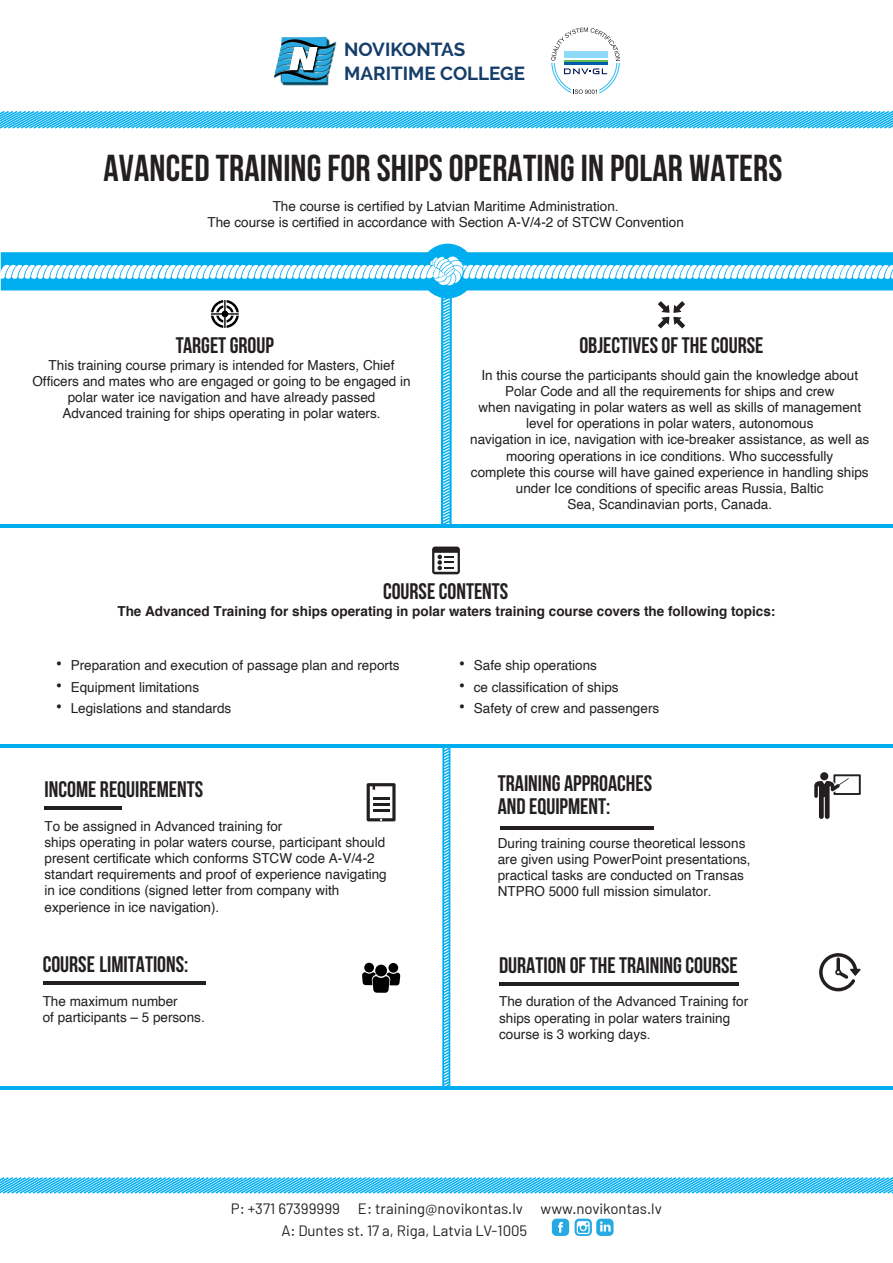
<style>
.page{position:relative;width:893px;height:1263px;background:#fff}
.page>*{position:absolute;margin:0;border:0;box-sizing:border-box;transform-origin:0 0}
.t1{font:700 37.5px "Bebas Neue";letter-spacing:.005em;color:#231f20}
.t2{font:700 22.5px/22.5px "Bebas Neue";color:#231f20}
.t3{font:700 18.9px/24.3px "Raleway";color:#153e6a}
.t4{font:15px/22.5px "Barlow";color:#231f20}
.t5{font:13.8px/16.2px "Helvetica";color:#231f20}
.t6{font:700 13.8px "Helvetica";color:#231f20}
.s1{font-size:18.3px}
</style>
<div class="page">
<svg style="left:367px;top:783px;width:29px;height:38px"></svg>
<svg style="left:819px;top:953px;width:42px;height:38px"></svg>
<hr style="left:442px;top:746px;width:2px;height:342px;background:#00adee">
<svg style="left:444px;top:748px;width:6px;height:338px;background:#54c7f3"></svg>
<hr style="left:44px;top:807px;width:77px;height:3px;background:#231f20">
<hr style="left:44px;top:981px;width:162px;height:4px;background:#231f20">
<hr style="left:500px;top:982px;width:239px;height:3px;background:#231f20">
<svg style="left:432px;top:546px;width:28px;height:28px"></svg>
<hr style="left:0;top:524px;width:893px;height:3px;background:#00adee">
<hr style="left:0;top:745px;width:893px;height:3px;background:#00adee">
<hr style="left:0;top:1086px;width:893px;height:4px;background:#00adee">
<svg style="left:0;top:1177px;width:893px;height:17px;background:#5dcaf3"></svg>
<div style="left:420px;top:244px;width:55px;height:54px;background:#00adee;border-radius:50%"></div>
<div style="left:1px;top:252px;width:892px;height:38px;background:#00adee"></div>
<svg style="left:0;top:256px;width:893px;height:268px"></svg>
<svg style="left:0;top:111px;width:893px;height:18px;background:#55c8f3"></svg>
<svg style="left:575px;top:1218px;width:17px;height:18px"></svg>
<svg style="left:577px;top:1221px;width:13px;height:13px"></svg>
<div style="left:552px;top:1218px;width:17px;height:18px;background:#26aae1;border-radius:5px"></div>
<svg style="left:558px;top:1222px;width:5px;height:10px"></svg>
<div style="left:596px;top:1218px;width:18px;height:18px;background:#26aae1;border-radius:5px"></div>
<svg style="left:600px;top:1221px;width:11px;height:10px"></svg>
<svg style="left:551px;top:28px;width:69px;height:66px"></svg>
<img style="left:273px;top:41px;width:64px;height:37px">
<svg style="left:274px;top:36px;width:60px;height:50px"></svg>
<svg style="left:814px;top:772px;width:47px;height:47px"></svg>
<hr style="left:500px;top:827px;width:153px;height:3px;background:#231f20">
<svg style="left:362px;top:972px;width:38px;height:21px"></svg>
<div style="left:375px;top:964px;width:12px;height:12px;background:#000;border-radius:50%"></div>
<div style="left:364px;top:963px;width:10px;height:9px;background:#000;border-radius:50%"></div>
<div style="left:388px;top:963px;width:10px;height:10px;background:#000;border-radius:50%"></div>
<h3 class="t3" style="left:344px;top:37px;width:183px">NOVIKONTAS<br>MARITIME COLLEGE</h3>
<h1 class="t1" style="left:104px;top:148px;width:680px">AVANCED TRAINING FOR SHIPS OPERATING IN POLAR WATERS</h1>
<p class="t5" style="left:207px;top:198px;width:478px;text-align:center">The course is certified by Latvian Maritime Administration.<br>The course is certified in accordance with Section A-V/4-2 of STCW Convention</p>
<h2 class="t2" style="left:176px;top:334px;width:100px">TARGET GROUP</h2>
<h2 class="t2" style="left:579px;top:334px;width:186px">OBJECTIVES OF THE COURSE</h2>
<p class="t5" style="left:32px;top:357px;width:380px;text-align:center">This training course primary is intended for Masters, Chief Officers and mates who are engaged or going to be engaged in polar water ice navigation and have already passed<br>Advanced training for ships operating in polar waters.</p>
<p class="t5" style="left:470px;top:367px;width:401px;text-align:center">In this course the participants should gain the knowledge about Polar Code and all the requirements for ships and crew<br>when navigating in polar waters as well as skills of management level for operations in polar waters, autonomous<br>navigation in ice, navigation with ice-breaker assistance, as well as mooring operations in ice conditions. Who successfully<br>complete this course will have gained experience in handling ships under Ice conditions of specific areas Russia, Baltic<br>Sea, Scandinavian ports, Canada.</p>
<h2 class="t2" style="left:383px;top:580px;width:127px">COURSE CONTENTS</h2>
<p class="t6" style="left:117px;top:600px;width:659px">The Advanced Training for ships operating in polar waters training course covers the following topics:</p>
<p class="t5" style="left:56px;top:658px;width:345px"><span class="s1">•</span> Preparation and execution of passage plan and reports</p>
<p class="t5" style="left:56px;top:679px;width:145px"><span class="s1">•</span> Equipment limitations</p>
<p class="t5" style="left:56px;top:701px;width:177px"><span class="s1">•</span> Legislations and standards</p>
<h2 class="t2" style="left:45px;top:778px;width:160px">INCOME REQUIREMENTS</h2>
<p class="t5" style="left:45px;top:818px;width:344px">To be assigned in Advanced training for<br>ships operating in polar waters course, participant should present certificate which conforms STCW code A-V/4-2 standart requirements and proof of experience navigating in ice conditions (signed letter from company with experience in ice navigation).</p>
<h2 class="t2" style="left:43px;top:953px;width:147px">COURSE LIMITATIONS:</h2>
<p class="t5" style="left:43px;top:993px;width:164px">The maximum number<br>of participants – 5 persons.</p>
<p class="t5" style="left:459px;top:658px;width:140px"><span class="s1">•</span> Safe ship operations</p>
<p class="t5" style="left:459px;top:679px;width:161px"><span class="s1">•</span> ce classification of ships</p>
<p class="t5" style="left:459px;top:701px;width:202px"><span class="s1">•</span> Safety of crew and passengers</p>
<h2 class="t2" style="left:498px;top:772px;width:156px">TRAINING APPROACHES<br>AND EQUIPMENT:</h2>
<p class="t5" style="left:498px;top:835px;width:254px">During training course theoretical lessons are given using PowerPoint presentations, practical tasks are conducted on Transas NTPRO 5000 full mission simulator.</p>
<h2 class="t2" style="left:499px;top:953px;width:240px">DURATION OF THE TRAINING COURSE</h2>
<p class="t5" style="left:499px;top:994px;width:251px">The duration of the Advanced Training for ships operating in polar waters training course is 3 working days.</p>
<p class="t4" style="left:281px;top:1196px;width:382px;text-indent:-51px">P: +371 67399999 E: training@novikontas.lv www.novikontas.lv<br>A: Duntes st. 17 a, Riga, Latvia LV-1005</p>
</div>
